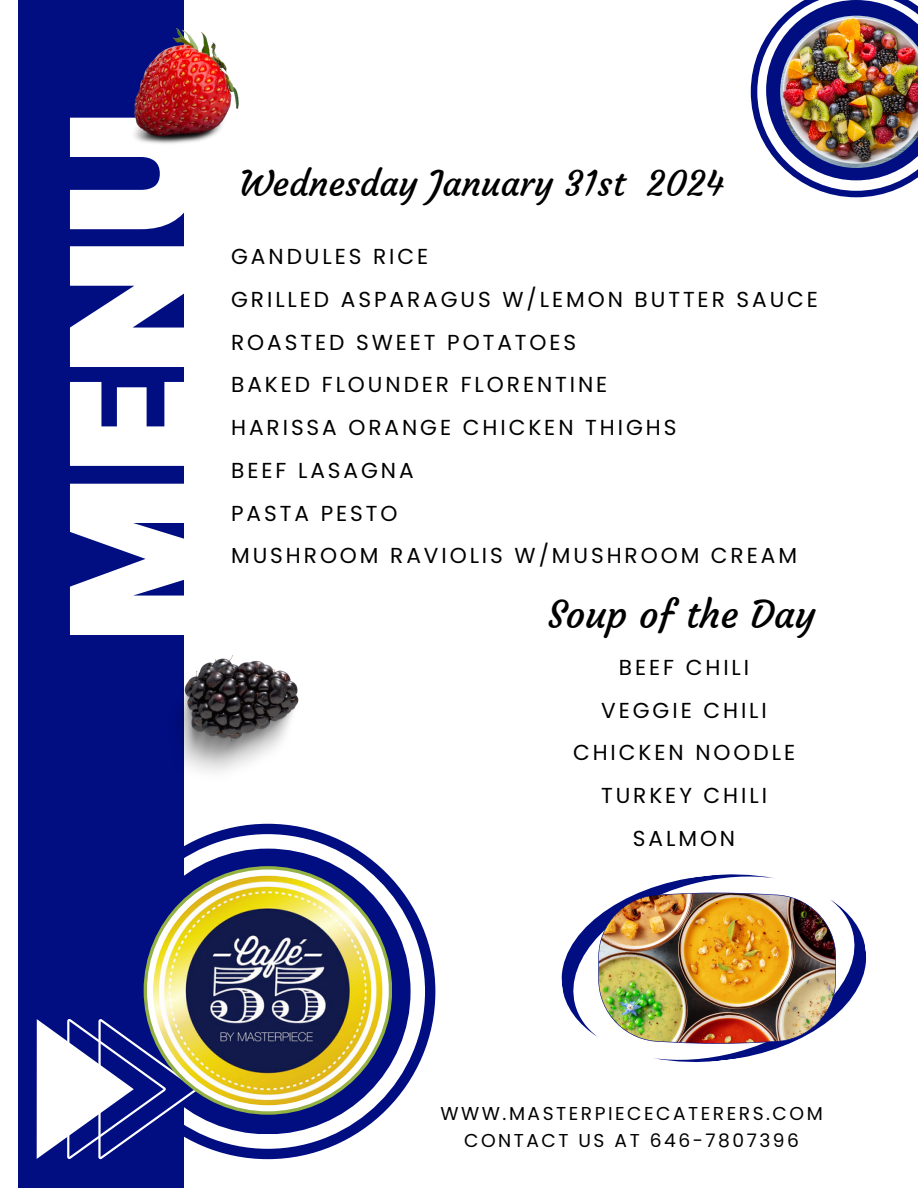
<style>
.page{position:relative;width:918px;height:1188px;background:#fff}
.page>*{position:absolute;margin:0;border:0;box-sizing:border-box;transform-origin:0 0}
.t1{font:900 177.9px "Poppins";color:#fff}
.t2{font:38.1px "Courgette";color:#000}
.t3{font:35.25px "Courgette";color:#000}
.t4{font:21.75px/42.8px "Poppins";letter-spacing:.135em;color:#000}
.t5{font:18.6px "Poppins";letter-spacing:.135em;color:#000}
</style>
<div class="page">
<svg style="left:183px;top:824px;width:252px;height:335px"></svg>
<div style="left:125px;top:849px;width:286px;height:285px;background:#010e82;border-radius:50%"></div>
<div style="left:18px;top:0;width:165px;height:1188px;background:#010e82"></div>
<img style="left:134px;top:28px;width:104px;height:118px">
<img style="left:178px;top:656px;width:120px;height:129px">
<svg style="left:37px;top:1019px;width:160px;height:140px"></svg>
<svg style="left:144px;top:866px;width:248px;height:249px;background:#93ad50"></svg>
<div style="left:147px;top:870px;width:242px;height:241px;background:#fff;border-radius:50%"></div>
<img style="left:153px;top:876px;width:230px;height:229px;border-radius:50%">
<svg style="left:751px;top:0;width:167px;height:197px"></svg>
<img style="left:780px;top:16px;width:138px;height:152px">
<img style="left:561px;top:874px;width:306px;height:188px">
<p class="t1" style="left:9px;top:644px;width:536px;rotate:-90deg">MENU</p>
<p class="t3" style="left:239px;top:162px;width:486px">Wednesday January 31st 2024</p>
<h3 class="t4" style="left:231px;top:235px;width:588px">GANDULES RICE<br>GRILLED ASPARAGUS W/LEMON BUTTER SAUCE<br>ROASTED SWEET POTATOES<br>BAKED FLOUNDER FLORENTINE<br>HARISSA ORANGE CHICKEN THIGHS<br>BEEF LASAGNA<br>PASTA PESTO<br>MUSHROOM RAVIOLIS W/MUSHROOM CREAM</h3>
<p class="t2" style="left:548px;top:591px;width:270px">Soup of the Day</p>
<h3 class="t4" style="left:573px;top:646px;width:224px;text-align:center">BEEF CHILI<br>VEGGIE CHILI<br>CHICKEN NOODLE<br>TURKEY CHILI<br>SALMON</h3>
<p class="t5" style="left:440px;top:1100px;width:384px">WWW.MASTERPIECECATERERS.COM</p>
<p class="t5" style="left:464px;top:1127px;width:337px">CONTACT US AT 646-7807396</p>
</div>
